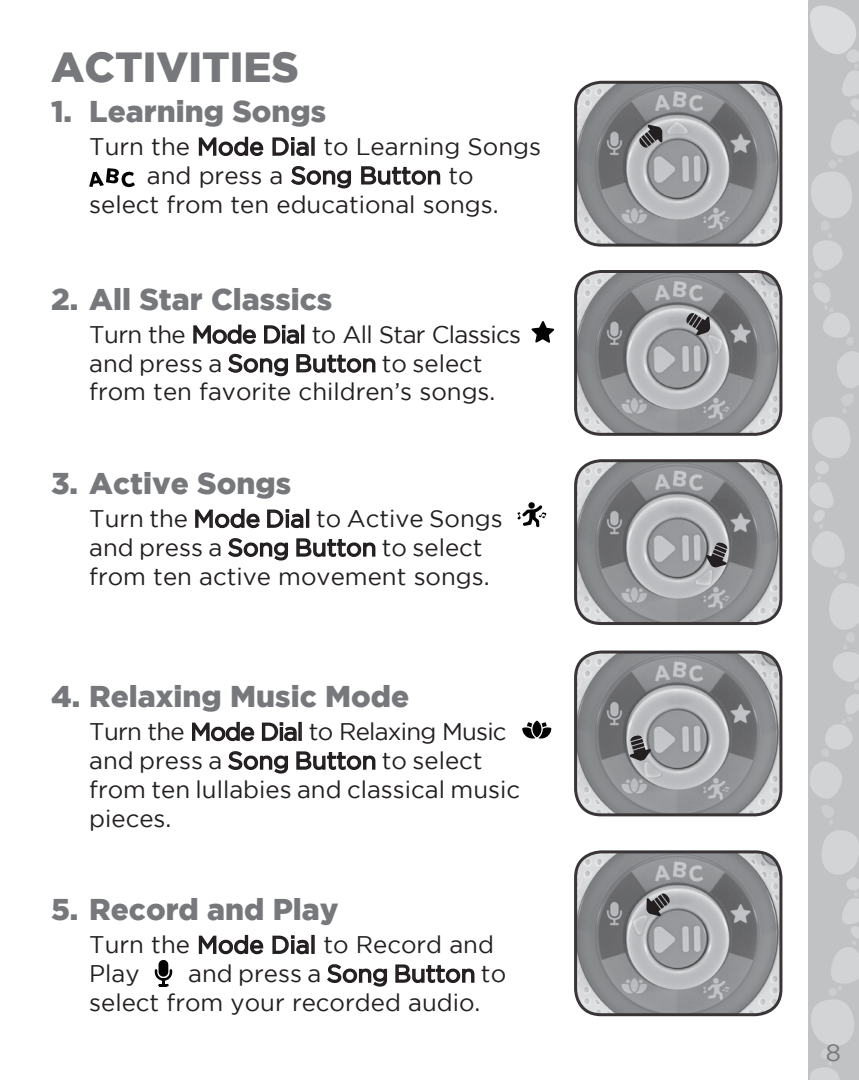
<style>
.page{position:relative;width:859px;height:1080px;background:#fff}
.page>*{position:absolute;margin:0;border:0;box-sizing:border-box;transform-origin:0 0}
.t1{font:900 42px "Gotham";color:#76787b}
.t2{font:900 30px "Gotham";color:#76787b}
.t3{font:24px/28.8px "Gotham";color:#231f20}
.t4{font:24px "Gotham";color:#76787b}
</style>
<div class="page">
<svg style="left:808px;top:0;width:51px;height:1080px;background:#c7c8ca"></svg>
<img style="left:577px;top:82px;width:204px;height:162px">
<div style="left:574px;top:81px;width:208px;height:166px;border:3px solid #231f20;border-radius:26px"></div>
<img style="left:577px;top:272px;width:204px;height:161px">
<div style="left:574px;top:270px;width:208px;height:166px;border:3px solid #231f20;border-radius:26px"></div>
<img style="left:577px;top:462px;width:204px;height:162px">
<div style="left:574px;top:459px;width:208px;height:166px;border:3px solid #231f20;border-radius:26px"></div>
<img style="left:576px;top:652px;width:205px;height:163px">
<div style="left:574px;top:651px;width:208px;height:165px;border:3px solid #231f20;border-radius:26px"></div>
<img style="left:577px;top:853px;width:204px;height:162px">
<div style="left:574px;top:850px;width:208px;height:166px;border:3px solid #231f20;border-radius:26px"></div>
<svg style="left:639px;top:125px;width:23px;height:23px"></svg>
<svg style="left:686px;top:312px;width:24px;height:24px"></svg>
<svg style="left:706px;top:542px;width:22px;height:26px"></svg>
<svg style="left:629px;top:735px;width:22px;height:26px"></svg>
<svg style="left:646px;top:893px;width:24px;height:23px"></svg>
<div style="left:159px;top:960px;width:9px;height:17px;background:#030303;border-radius:5px"></div>
<svg style="left:155px;top:969px;width:17px;height:17px"></svg>
<svg style="left:531px;top:321px;width:24px;height:22px"></svg>
<svg style="left:517px;top:503px;width:30px;height:25px"></svg>
<svg style="left:522px;top:720px;width:30px;height:19px"></svg>
<svg style="left:89px;top:168px;width:46px;height:20px"></svg>
<h1 class="t1" style="left:51px;top:43px;width:250px">ACTIVITIES</h1>
<p class="t2" style="left:51px;top:94px;width:277px">1. Learning Songs</p>
<p class="t3" style="left:89px;top:132px;width:453px">Turn the Mode Dial to Learning Songs</p>
<p class="t3" style="left:147px;top:161px;width:328px">and press a Song Button to</p>
<p class="t3" style="left:89px;top:189px;width:411px">select from ten educational songs.</p>
<p class="t2" style="left:51px;top:282px;width:283px">2. All Star Classics</p>
<p class="t3" style="left:89px;top:320px;width:433px">Turn the Mode Dial to All Star Classics and press a Song Button to select from ten favorite children’s songs.</p>
<p class="t2" style="left:51px;top:466px;width:242px">3. Active Songs</p>
<p class="t3" style="left:89px;top:504px;width:415px">Turn the Mode Dial to Active Songs and press a Song Button to select from ten active movement songs.</p>
<p class="t2" style="left:51px;top:679px;width:360px">4. Relaxing Music Mode</p>
<p class="t3" style="left:89px;top:717px;width:432px">Turn the Mode Dial to Relaxing Music and press a Song Button to select from ten lullabies and classical music pieces.</p>
<p class="t2" style="left:51px;top:892px;width:289px">5. Record and Play</p>
<p class="t3" style="left:89px;top:930px;width:406px">Turn the Mode Dial to Record and<br>Play</p>
<p class="t3" style="left:89px;top:959px;width:418px;text-indent:99px">and press a Song Button to select from your recorded audio.</p>
<p class="t4" style="left:826px;top:1039px;width:17px">8</p>
</div>
